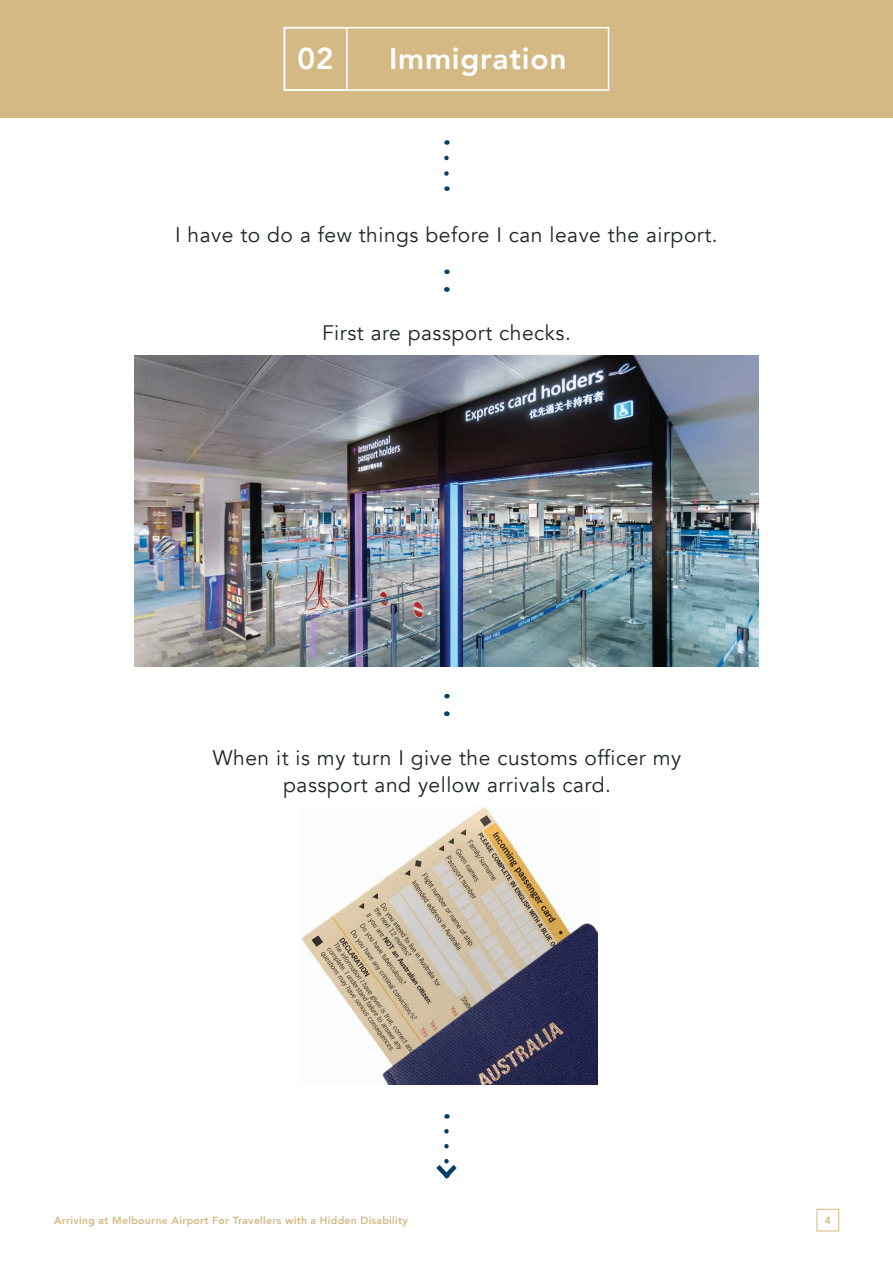
<style>
.page{position:relative;width:893px;height:1263px;background:#fff}
.page>*{position:absolute;margin:0;border:0;box-sizing:border-box;transform-origin:0 0}
.t1{font:800 30px "Avenir";letter-spacing:.025em;color:#fff}
.t2{font:21px/27px "Avenir";letter-spacing:.025em;color:#1d2529;text-align:center}
.t3{font:800 10.5px "Avenir";letter-spacing:.025em;color:#d5b985}
</style>
<div class="page">
<div style="left:817px;top:1209px;width:22px;height:22px;border:1px solid #d5b985"></div>
<div style="left:0;top:0;width:893px;height:118px;background:#d5b985"></div>
<svg style="left:444px;top:158px;width:5px;height:33px"></svg>
<svg style="left:436px;top:1131px;width:21px;height:48px"></svg>
<div style="left:284px;top:27px;width:325px;height:64px;border:2px solid #fff"></div>
<div style="left:284px;top:27px;width:64px;height:64px;border:2px solid #fff"></div>
<img style="left:135px;top:355px;width:623px;height:311px">
<img style="left:300px;top:807px;width:297px;height:277px">
<svg style="left:444px;top:287px;width:5px;height:5px"></svg>
<svg style="left:444px;top:711px;width:5px;height:5px"></svg>
<h1 class="t1" style="left:297px;top:36px;width:38px">02</h1>
<h1 class="t1" style="left:389px;top:36px;width:179px">Immigration</h1>
<p class="t2" style="left:175px;top:222px;width:544px">I have to do a few things before I can leave the airport.</p>
<p class="t2" style="left:322px;top:320px;width:250px">First are passport checks.</p>
<p class="t2" style="left:213px;top:744px;width:470px">When it is my turn I give the customs officer my passport and yellow arrivals card.</p>
<p class="t3" style="left:54px;top:1212px;width:355px">Arriving at Melbourne Airport For Travellers with a Hidden Disability</p>
<p class="t3" style="left:825px;top:1212px;width:8px">4</p>
</div>
